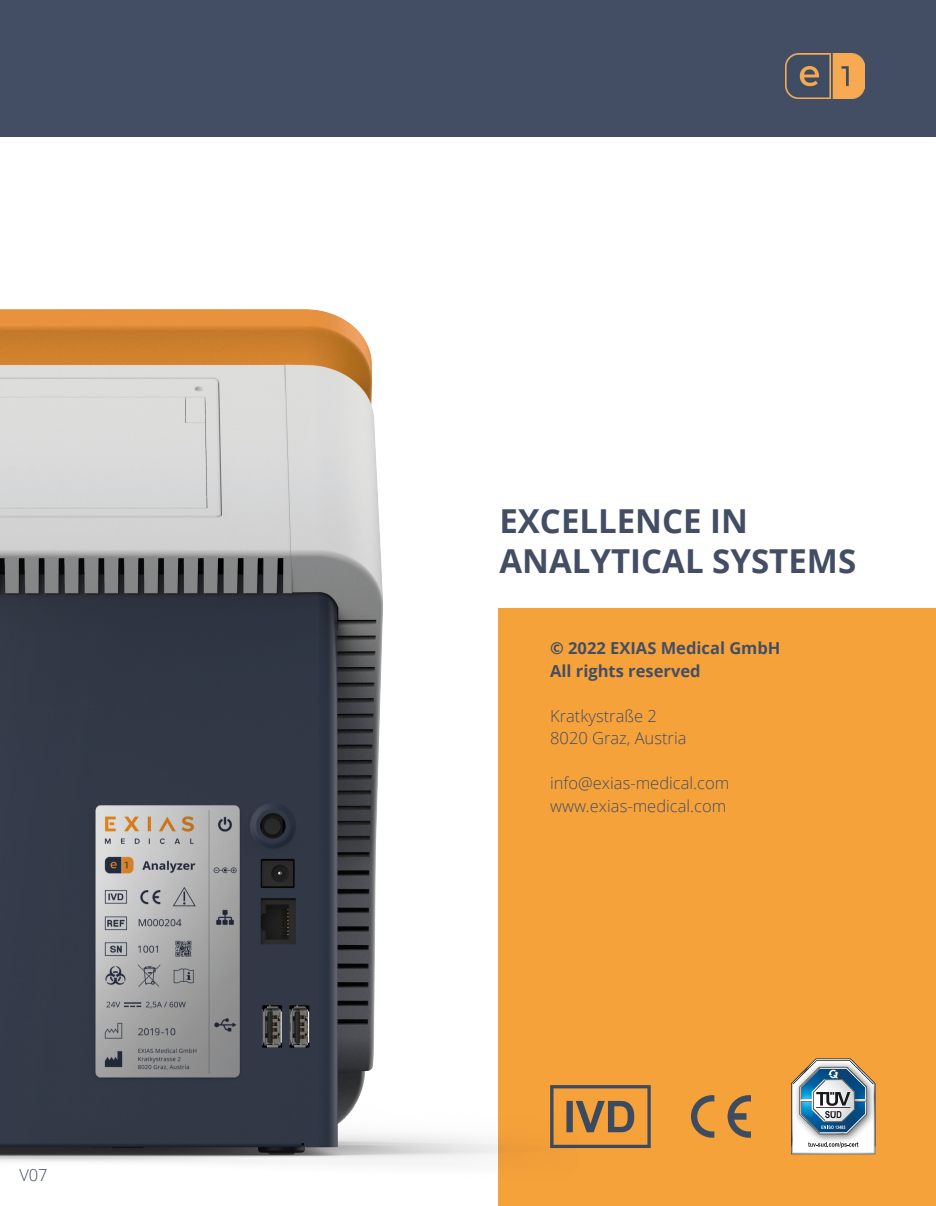
<style>
.page{position:relative;width:936px;height:1206px;background:#fff}
.page>*{position:absolute;margin:0;border:0;box-sizing:border-box;transform-origin:0 0}
.t1{font:700 33px "Open Sans";color:#434e64}
.t2{font:300 16.5px "Open Sans";color:#434e64}
.t3{font:700 16.5px "Open Sans";color:#434e64}
</style>
<div class="page">
<div style="left:0;top:0;width:935px;height:136px;background:#434e64"></div>
<div style="left:497px;top:608px;width:438px;height:597px;background:#f6a23b"></div>
<img style="left:0;top:309px;width:576px;height:896px">
<svg style="left:550px;top:1084px;width:100px;height:63px"></svg>
<svg style="left:691px;top:1095px;width:23px;height:42px"></svg>
<svg style="left:727px;top:1095px;width:23px;height:42px"></svg>
<svg style="left:791px;top:1058px;width:83px;height:95px;background:#a4b0b4"></svg>
<img style="left:785px;top:54px;width:79px;height:45px">
<p class="t2" style="left:19px;top:1163px;width:30px">V07</p>
<p class="t1" style="left:499px;top:497px;width:250px">EXCELLENCE IN</p>
<p class="t1" style="left:499px;top:537px;width:358px">ANALYTICAL SYSTEMS</p>
<p class="t3" style="left:550px;top:636px;width:232px">© 2022 EXIAS Medical GmbH</p>
<p class="t3" style="left:550px;top:659px;width:152px">All rights reserved</p>
<p class="t2" style="left:550px;top:704px;width:108px">Kratkystraße 2</p>
<p class="t2" style="left:550px;top:727px;width:138px">8020 Graz, Austria</p>
<p class="t2" style="left:550px;top:772px;width:180px">info@exias-medical.com</p>
<p class="t2" style="left:550px;top:794px;width:177px">www.exias-medical.com</p>
</div>
